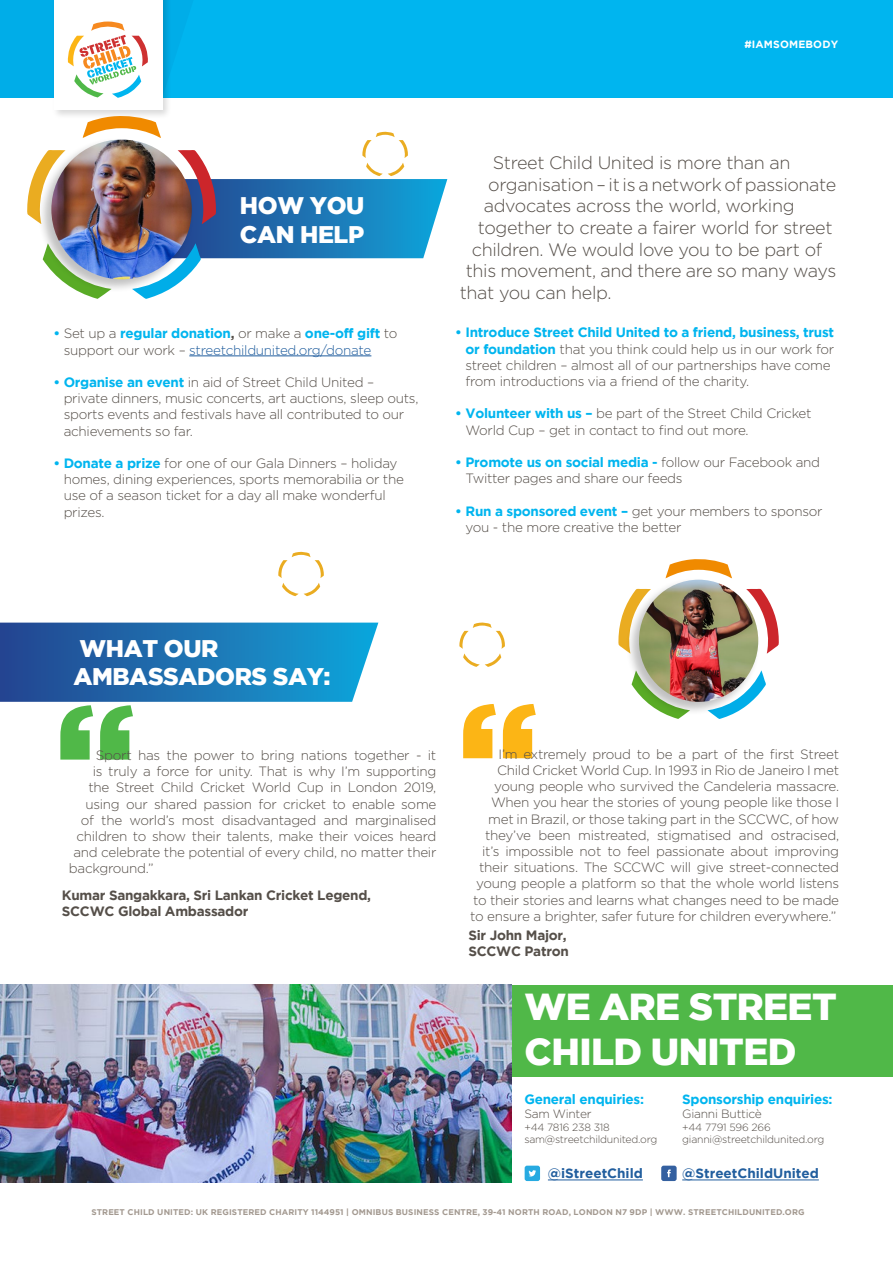
<style>
.page{position:relative;width:893px;height:1263px;background:#fff}
.page>*{position:absolute;margin:0;border:0;box-sizing:border-box;transform-origin:0 0}
.t1{font:900 150px "Gotham";color:#50b848}
.t2{font:900 150px "Gotham";color:#fcb515}
.t3{font:900 37.5px/45px "Gotham";letter-spacing:-.015em;color:#fff}
.t4{font:900 24px/28.8px "Gotham";letter-spacing:-.015em;color:#fff}
.t5{font:300 18px "Gotham";letter-spacing:-.02em;color:#554f49}
.t6{font:300 13.5px/16.2px "Gotham";letter-spacing:-.02em;color:#554f49}
.t7{font:700 13.5px/16.2px "Gotham";letter-spacing:-.02em;color:#554f49}
.t8{font:700 13.5px "Gotham";letter-spacing:-.02em;color:#00b5ef}
.t9{font:700 13.5px "Gotham";color:#215e9e}
.t10{font:300 12px "Gotham";letter-spacing:-.02em;color:#554f49}
.t11{font:300 10.5px/12.6px "Gotham";letter-spacing:-.02em;color:#554f49}
.t12{font:700 10.5px "Gotham";letter-spacing:.015em;color:#fff}
.t13{font:700 8.25px "Gotham";letter-spacing:.015em;color:#a39990}
.s1{font-weight:700;color:#00b5ef}
.s2{font-weight:700}
.s3{color:#215e9e}
</style>
<div class="page">
<svg style="left:0;top:623px;width:378px;height:79px;background:#2275b4"></svg>
<div style="left:491px;top:985px;width:402px;height:92px;background:#50b848"></div>
<img style="left:0;top:985px;width:512px;height:197px">
<div style="left:0;top:0;width:893px;height:98px;background:#00b5ef"></div>
<div style="left:52px;top:0;width:120px;height:119px;background:#000;opacity:.15"></div>
<div style="left:54px;top:0;width:108px;height:109px;background:#fff"></div>
<svg style="left:68px;top:22px;width:80px;height:76px"></svg>
<svg style="left:760px;top:589px;width:19px;height:65px"></svg>
<svg style="left:715px;top:670px;width:51px;height:49px"></svg>
<svg style="left:670px;top:716px;width:13px;height:3px"></svg>
<svg style="left:666px;top:559px;width:66px;height:19px"></svg>
<svg style="left:618px;top:608px;width:7px;height:42px"></svg>
<div style="left:625px;top:578px;width:135px;height:138px;background:#000;opacity:.25"></div>
<img style="left:639px;top:580px;width:119px;height:122px">
<hr style="left:189px;top:355px;width:182px;height:1px;background:#215e9e">
<svg style="left:459px;top:622px;width:46px;height:45px"></svg>
<img style="left:27px;top:115px;width:420px;height:184px">
<svg style="left:278px;top:552px;width:46px;height:44px"></svg>
<hr style="left:548px;top:1180px;width:95px;height:1px;background:#215e9e">
<hr style="left:682px;top:1180px;width:137px;height:1px;background:#215e9e">
<svg style="left:661px;top:1166px;width:16px;height:15px"></svg>
<svg style="left:525px;top:1166px;width:15px;height:15px"></svg>
<p class="t12" style="left:744px;top:38px;width:95px">#IAMSOMEBODY</p>
<h3 class="t4" style="left:240px;top:190px;width:126px">HOW YOU<br>CAN HELP</h3>
<p class="t6" style="left:64px;top:325px;width:335px;text-indent:-10px"><span class="s1">•</span> Set up a <span class="s1">regular donation</span><span class="s2">,</span> or make a <span class="s1">one-off gift</span> to support our work – <span class="s3">streetchildunited.org/donate</span></p>
<p class="t6" style="left:64px;top:374px;width:356px;text-indent:-10px"><span class="s1">• Organise an event</span> in aid of Street Child United – private dinners, music concerts, art auctions, sleep outs, sports events and festivals have all contributed to our achievements so far.</p>
<p class="t6" style="left:64px;top:455px;width:342px;text-indent:-10px"><span class="s1">• Donate a prize</span> for one of our Gala Dinners – holiday homes, dining experiences, sports memorabilia or the use of a season ticket for a day all make wonderful prizes.</p>
<h3 class="t5" style="left:493px;top:151px;width:299px">Street Child United is more than an</h3>
<h3 class="t5" style="left:488px;top:173px;width:349px">organisation – it is a network of passionate</h3>
<h3 class="t5" style="left:484px;top:195px;width:312px">advocates across the world, working</h3>
<h3 class="t5" style="left:478px;top:216px;width:356px">together to create a fairer world for street</h3>
<h3 class="t5" style="left:472px;top:238px;width:352px">children. We would love you to be part of</h3>
<h3 class="t5" style="left:466px;top:259px;width:372px">this movement, and there are so many ways</h3>
<h3 class="t5" style="left:460px;top:281px;width:153px">that you can help.</h3>
<p class="t6" style="left:465px;top:324px;width:370px;text-indent:-10px"><span class="s1">• Introduce Street Child United to a friend, business, trust or foundation</span> that you think could help us in our work for street children – almost all of our partnerships have come from introductions via a friend of the charity.</p>
<p class="t6" style="left:465px;top:405px;width:348px;text-indent:-10px"><span class="s1">• Volunteer with us –</span> be part of the Street Child Cricket<br>World Cup – get in contact to find out more.</p>
<p class="t6" style="left:465px;top:454px;width:356px;text-indent:-10px"><span class="s1">• Promote us on social media -</span> follow our Facebook and<br>Twitter pages and share our feeds</p>
<p class="t6" style="left:465px;top:502px;width:358px;text-indent:-10px"><span class="s1">• Run a sponsored event –</span> get your members to sponsor you - the more creative the better</p>
<h3 class="t4" style="left:73px;top:633px;width:259px">WHAT OUR<br>AMBASSADORS SAY:</h3>
<h1 class="t1" style="left:54px;top:671px;width:84px">“</h1>
<h1 class="t2" style="left:457px;top:670px;width:84px">“</h1>
<p class="t6" style="left:470px;top:745px;width:371px;text-align:right">I’m extremely proud to be a part of the first Street Child Cricket World Cup. In 1993 in Rio de Janeiro I met young people who survived the Candeleria massacre.<br>When you hear the stories of young people like those I met in Brazil, or those taking part in the SCCWC, of how they’ve been mistreated, stigmatised and ostracised, it’s impossible not to feel passionate about improving their situations. The SCCWC will give street-connected young people a platform so that the whole world listens to their stories and learns what changes need to be made to ensure a brighter, safer future for children everywhere.”</p>
<p class="t6" style="left:96px;top:747px;width:342px">Sport has the power to bring nations together - it</p>
<p class="t6" style="left:93px;top:763px;width:345px">is truly a force for unity. That is why I’m supporting</p>
<p class="t6" style="left:88px;top:779px;width:350px">the Street Child Cricket World Cup in London 2019,</p>
<p class="t6" style="left:85px;top:795px;width:353px">using our shared passion for cricket to enable some</p>
<p class="t6" style="left:81px;top:812px;width:357px">of the world’s most disadvantaged and marginalised</p>
<p class="t6" style="left:76px;top:828px;width:362px">children to show their talents, make their voices heard</p>
<p class="t6" style="left:73px;top:844px;width:365px">and celebrate the potential of every child, no matter their</p>
<p class="t6" style="left:69px;top:860px;width:86px">background.”</p>
<p class="t7" style="left:62px;top:886px;width:311px">Kumar Sangakkara, Sri Lankan Cricket Legend,<br>SCCWC Global Ambassador</p>
<p class="t7" style="left:468px;top:927px;width:102px">Sir John Major,<br>SCCWC Patron</p>
<h2 class="t3" style="left:525px;top:983px;width:314px">WE ARE STREET<br>CHILD UNITED</h2>
<p class="t8" style="left:524px;top:1091px;width:121px">General enquiries:</p>
<p class="t10" style="left:524px;top:1106px;width:69px">Sam Winter</p>
<p class="t11" style="left:524px;top:1120px;width:135px">+44 7816 238 318 sam@streetchildunited.org</p>
<p class="t8" style="left:682px;top:1091px;width:152px">Sponsorship enquiries:</p>
<p class="t10" style="left:682px;top:1106px;width:81px">Gianni Butticè</p>
<p class="t11" style="left:682px;top:1120px;width:144px">+44 7791 596 266 gianni@streetchildunited.org</p>
<p class="t9" style="left:548px;top:1166px;width:96px">@iStreetChild</p>
<p class="t9" style="left:682px;top:1166px;width:138px">@StreetChildUnited</p>
<p class="t13" style="left:91px;top:1207px;width:715px">STREET CHILD UNITED: UK REGISTERED CHARITY 1144951 | OMNIBUS BUSINESS CENTRE, 39-41 NORTH ROAD, LONDON N7 9DP | WWW. STREETCHILDUNITED.ORG</p>
</div>
